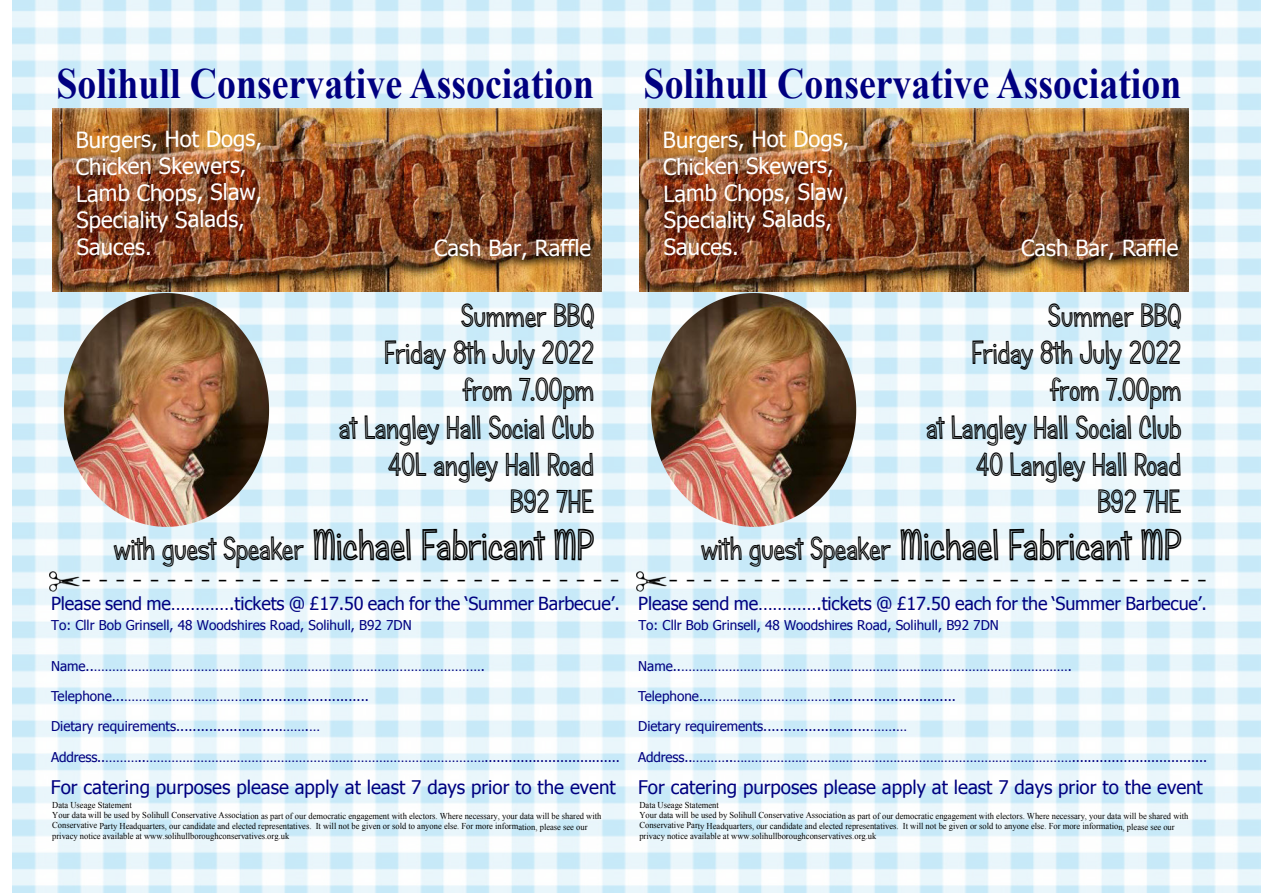
<style>
.page{position:relative;width:1263px;height:893px;background:#fff}
.page>*{position:absolute;margin:0;border:0;box-sizing:border-box;transform-origin:0 0}
.t1{font:700 43.05px "Times New Roman";color:#000080;scale:.88 1}
.t2{font:41.1px "Candy Square BTN Striped";color:#000;scale:.88 1}
.t3{font:30.75px/37.3px "Candy Square BTN Striped";color:#000;text-align:right;scale:.88 1}
.t4{font:22.2px/26.7px "Tahoma";color:#fff}
.t5{font:19.35px "Times New Roman";color:#000;scale:1.51 1}
.t6{font:18.75px "Tahoma";color:#000080}
.t7{font:18px "Tahoma";letter-spacing:-.01em;color:#000080}
.t8{font:13.5px "Tahoma";color:#000080}
.t9{font:9px/10.4px "Times New Roman";color:#000;scale:.95 1}
.s1{font-size:30.75px}
</style>
<div class="page">
<img style="left:13px;top:0;width:1247px;height:893px">
<img style="left:52px;top:108px;width:549px;height:183px">
<img style="left:64px;top:293px;width:205px;height:234px">
<img style="left:49px;top:571px;width:30px;height:20px">
<img style="left:639px;top:108px;width:549px;height:183px">
<img style="left:651px;top:293px;width:205px;height:234px">
<img style="left:636px;top:571px;width:30px;height:20px">
<h1 class="t1" style="left:56px;top:68px;width:613px">Solihull Conservative Association</h1>
<h1 class="t1" style="left:644px;top:68px;width:613px">Solihull Conservative Association</h1>
<h3 class="t4" style="left:75px;top:129px;width:189px;rotate:-1deg">Burgers, Hot Dogs,<br>Chicken Skewers,<br>Lamb Chops, Slaw,<br>Speciality Salads,<br>Sauces.</h3>
<h3 class="t4" style="left:434px;top:236px;width:159px">Cash Bar, Raffle</h3>
<h3 class="t4" style="left:662px;top:129px;width:189px;rotate:-1deg">Burgers, Hot Dogs,<br>Chicken Skewers,<br>Lamb Chops, Slaw,<br>Speciality Salads,<br>Sauces.</h3>
<h3 class="t4" style="left:1021px;top:236px;width:159px">Cash Bar, Raffle</h3>
<h3 class="t3" style="left:339px;top:297px;width:291px">Summer BBQ<br>Friday 8th July 2022 from 7.00pm<br>at Langley Hall Social Club<br>40L angley Hall Road<br>B92 7HE</h3>
<h2 class="t2" style="left:114px;top:521px;width:547px"><span class="s1">with guest Speaker</span> Michael Fabricant MP</h2>
<h3 class="t3" style="left:926px;top:297px;width:291px">Summer BBQ<br>Friday 8th July 2022 from 7.00pm<br>at Langley Hall Social Club<br>40 Langley Hall Road<br>B92 7HE</h3>
<h2 class="t2" style="left:701px;top:521px;width:547px"><span class="s1">with guest Speaker</span> Michael Fabricant MP</h2>
<h3 class="t5" style="left:64px;top:572px;width:369px">- - - - - - - - - - - - - - - - - - - - - - - - - - - - - - - - -</h3>
<h3 class="t5" style="left:652px;top:572px;width:369px">- - - - - - - - - - - - - - - - - - - - - - - - - - - - - - - - -</h3>
<h3 class="t7" style="left:51px;top:596px;width:570px">Please send me………….tickets @ £17.50 each for the ‘Summer Barbecue’.</h3>
<h3 class="t7" style="left:638px;top:596px;width:570px">Please send me………….tickets @ £17.50 each for the ‘Summer Barbecue’.</h3>
<h3 class="t8" style="left:51px;top:620px;width:362px">To: Cllr Bob Grinsell, 48 Woodshires Road, Solihull, B92 7DN</h3>
<h3 class="t8" style="left:638px;top:620px;width:362px">To: Cllr Bob Grinsell, 48 Woodshires Road, Solihull, B92 7DN</h3>
<h3 class="t8" style="left:51px;top:660px;width:435px">Name..…………………………………………………………………………………………….</h3>
<h3 class="t8" style="left:51px;top:691px;width:319px">Telephone...……………………………..............................</h3>
<h3 class="t8" style="left:51px;top:721px;width:270px">Dietary requirements..........................…….…</h3>
<h3 class="t8" style="left:51px;top:751px;width:570px">Address..………..…………………………………………………………………………………..................................</h3>
<h3 class="t8" style="left:638px;top:660px;width:435px">Name..…………………………………………………………………………………………….</h3>
<h3 class="t8" style="left:638px;top:691px;width:319px">Telephone...……………………………..............................</h3>
<h3 class="t8" style="left:638px;top:721px;width:270px">Dietary requirements..........................…….…</h3>
<h3 class="t8" style="left:638px;top:751px;width:570px">Address..………..…………………………………………………………………………………..................................</h3>
<h3 class="t6" style="left:51px;top:779px;width:566px">For catering purposes please apply at least 7 days prior to the event</h3>
<h3 class="t6" style="left:638px;top:779px;width:566px">For catering purposes please apply at least 7 days prior to the event</h3>
<p class="t9" style="left:52px;top:800px;width:579px">Data Useage Statement<br>Your data will be used by Solihull Conservative Association as part of our democratic engagement with electors. Where necessary, your data will be shared with Conservative Party Headquarters, our candidate and elected representatives. It will not be given or sold to anyone else. For more information, please see our privacy notice available at www.solihullboroughconservatives.org.uk</p>
<p class="t9" style="left:639px;top:800px;width:579px">Data Useage Statement<br>Your data will be used by Solihull Conservative Association as part of our democratic engagement with electors. Where necessary, your data will be shared with Conservative Party Headquarters, our candidate and elected representatives. It will not be given or sold to anyone else. For more information, please see our privacy notice available at www.solihullboroughconservatives.org.uk</p>
</div>
